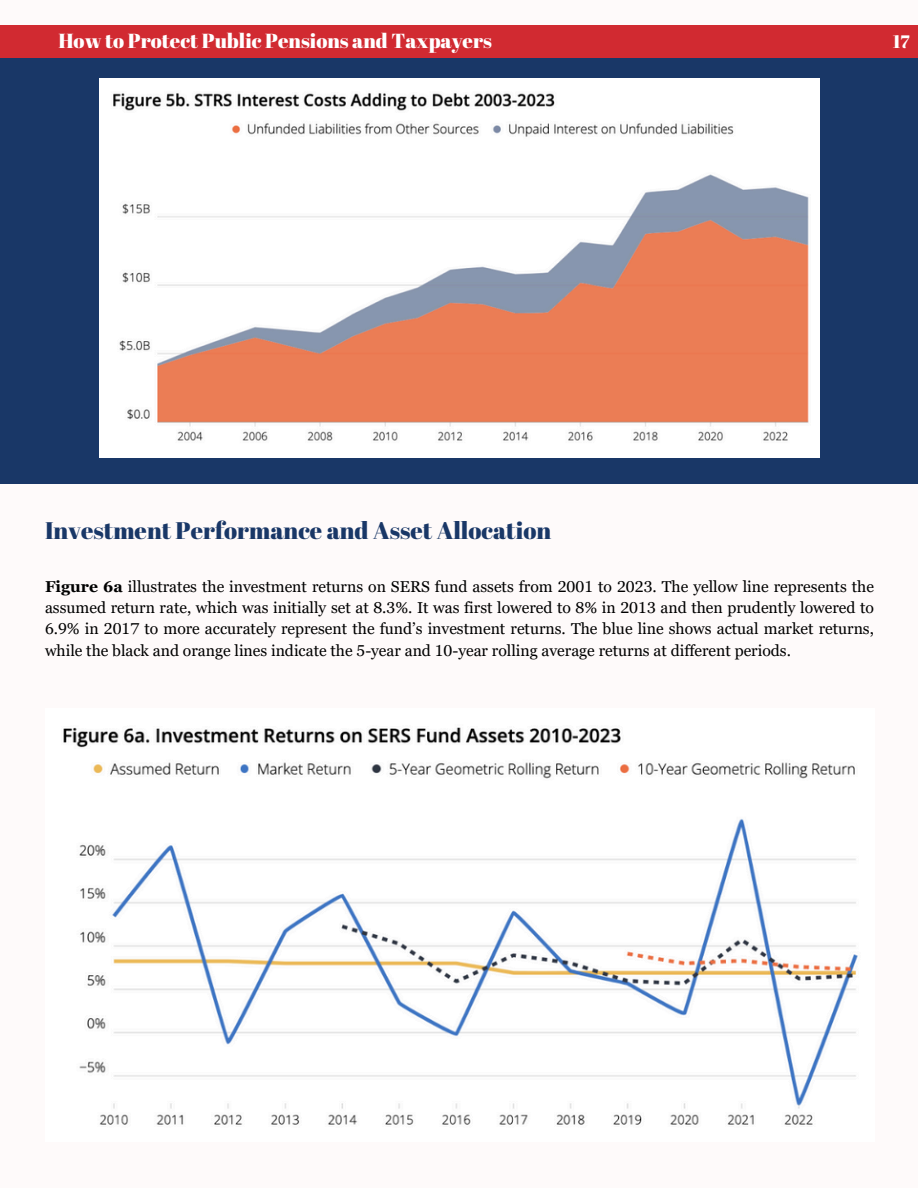
<style>
.page{position:relative;width:918px;height:1188px;background:#fefafa}
.page>*{position:absolute;margin:0;border:0;box-sizing:border-box;transform-origin:0 0}
.t1{font:24px "Abril Fatface";color:#193767}
.t2{font:20.25px "Abril Fatface";color:#fff}
.t3{font:18px "Abril Fatface";color:#fff}
.t4{font:15.75px/21.3px "Georgia Pro";color:#000;text-align:justify}
.s1{font-weight:700}
</style>
<div class="page">
<div style="left:0;top:25px;width:918px;height:33px;background:#d12a31"></div>
<div style="left:0;top:58px;width:918px;height:425px;background:#193767"></div>
<img style="left:99px;top:79px;width:720px;height:379px">
<img style="left:63px;top:727px;width:795px;height:398px">
<p class="t2" style="left:58px;top:27px;width:435px">How to Protect Public Pensions and Taxpayers</p>
<p class="t3" style="left:893px;top:29px;width:18px">17</p>
<p class="t1" style="left:45px;top:514px;width:508px">Investment Performance and Asset Allocation</p>
<h1 class="t4" style="left:45px;top:575px;width:831px"><span class="s1">Figure 6a</span> illustrates the investment returns on SERS fund assets from 2001 to 2023. The yellow line represents the assumed return rate, which was initially set at 8.3%. It was first lowered to 8% in 2013 and then prudently lowered to 6.9% in 2017 to more accurately represent the fund’s investment returns. The blue line shows actual market returns, while the black and orange lines indicate the 5-year and 10-year rolling average returns at different periods.</h1>
</div>
